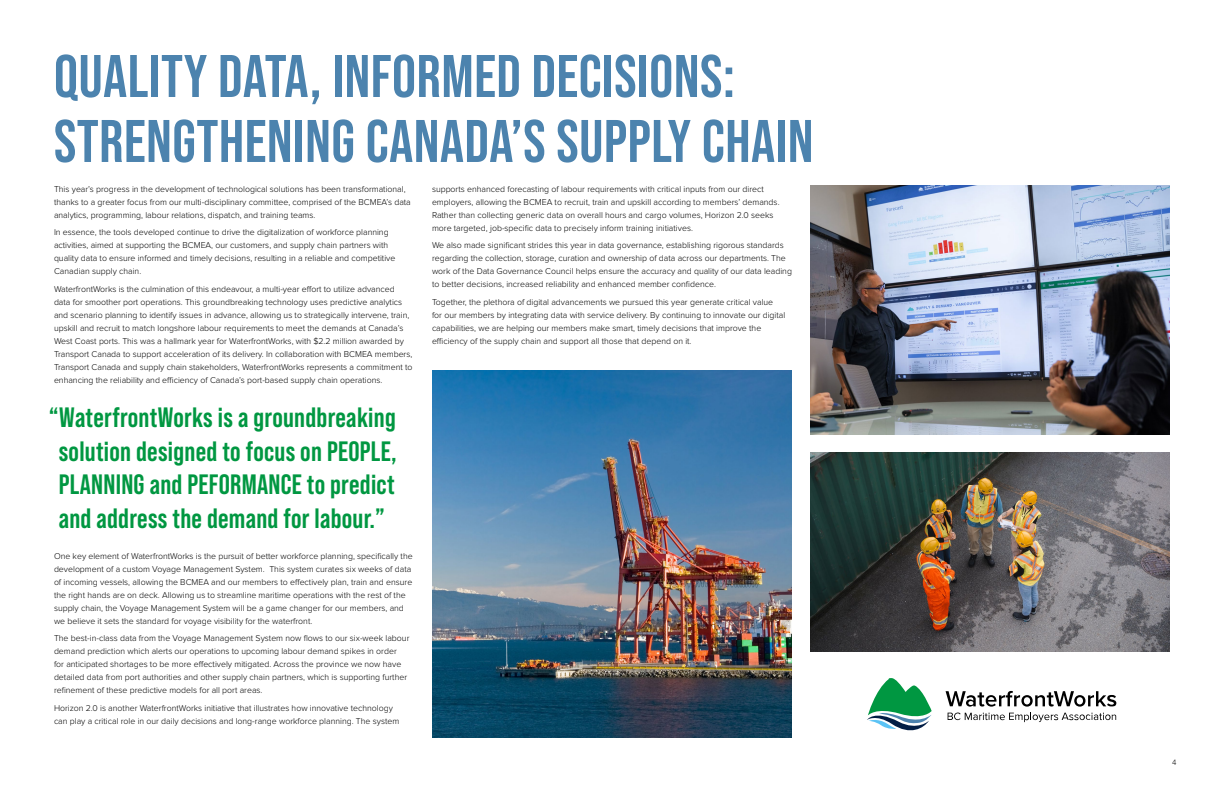
<style>
.page{position:relative;width:1224px;height:792px;background:#fff}
.page>*{position:absolute;margin:0;border:0;box-sizing:border-box;transform-origin:0 0}
.t1{font:700 60px/65px "Bebas Neue Pro";letter-spacing:.01em;color:#4c83ae}
.t2{font:700 28px/33.6px "Bebas Neue Pro";letter-spacing:.01em;color:#009741;text-align:center}
.t3{font:300 8.8px/13px "Proxima Nova";color:#000}
.t4{font:300 8px "Proxima Nova";color:#000}
</style>
<div class="page">
<img style="left:810px;top:185px;width:360px;height:250px">
<img style="left:432px;top:370px;width:360px;height:368px">
<svg style="left:867px;top:678px;width:65px;height:53px"></svg>
<svg style="left:946px;top:691px;width:170px;height:16px"></svg>
<svg style="left:948px;top:713px;width:168px;height:9px"></svg>
<img style="left:810px;top:452px;width:360px;height:200px">
<h1 class="t1" style="left:54px;top:43px;width:761px">QUALITY DATA, INFORMED DECISIONS:<br>STRENGTHENING CANADA’S SUPPLY CHAIN</h1>
<p class="t3" style="left:54px;top:183px;width:358px">This year’s progress in the development of technological solutions has been transformational, thanks to a greater focus from our multi-disciplinary committee, comprised of the BCMEA’s data analytics, programming, labour relations, dispatch, and training teams.</p>
<p class="t3" style="left:54px;top:226px;width:343px">In essence, the tools developed continue to drive the digitalization of workforce planning activities, aimed at supporting the BCMEA, our customers, and supply chain partners with quality data to ensure informed and timely decisions, resulting in a reliable and competitive Canadian supply chain.</p>
<p class="t3" style="left:54px;top:283px;width:360px">WaterfrontWorks is the culmination of this endeavour, a multi-year effort to utilize advanced data for smoother port operations. This groundbreaking technology uses predictive analytics and scenario planning to identify issues in advance, allowing us to strategically intervene, train, upskill and recruit to match longshore labour requirements to meet the demands at Canada’s West Coast ports. This was a hallmark year for WaterfrontWorks, with $2.2 million awarded by Transport Canada to support acceleration of its delivery. In collaboration with BCMEA members, Transport Canada and supply chain stakeholders, WaterfrontWorks represents a commitment to enhancing the reliability and efficiency of Canada’s port-based supply chain operations.</p>
<h2 class="t2" style="left:49px;top:400px;width:350px">“WaterfrontWorks is a groundbreaking solution designed to focus on PEOPLE, PLANNING and PEFORMANCE to predict and address the demand for labour.”</h2>
<p class="t3" style="left:54px;top:550px;width:360px">One key element of WaterfrontWorks is the pursuit of better workforce planning, specifically the development of a custom Voyage Management System. This system curates six weeks of data of incoming vessels, allowing the BCMEA and our members to effectively plan, train and ensure the right hands are on deck. Allowing us to streamline maritime operations with the rest of the supply chain, the Voyage Management System will be a game changer for our members, and we believe it sets the standard for voyage visibility for the waterfront.</p>
<p class="t3" style="left:54px;top:632px;width:357px">The best-in-class data from the Voyage Management System now flows to our six-week labour demand prediction which alerts our operations to upcoming labour demand spikes in order<br>for anticipated shortages to be more effectively mitigated. Across the province we now have detailed data from port authorities and other supply chain partners, which is supporting further refinement of these predictive models for all port areas.</p>
<p class="t3" style="left:54px;top:702px;width:347px">Horizon 2.0 is another WaterfrontWorks initiative that illustrates how innovative technology can play a critical role in our daily decisions and long-range workforce planning. The system</p>
<p class="t3" style="left:432px;top:183px;width:349px">supports enhanced forecasting of labour requirements with critical inputs from our direct employers, allowing the BCMEA to recruit, train and upskill according to members’ demands.<br>Rather than collecting generic data on overall hours and cargo volumes, Horizon 2.0 seeks more targeted, job-specific data to precisely inform training initiatives.</p>
<p class="t3" style="left:432px;top:239px;width:362px">We also made significant strides this year in data governance, establishing rigorous standards regarding the collection, storage, curation and ownership of data across our departments. The work of the Data Governance Council helps ensure the accuracy and quality of our data leading to better decisions, increased reliability and enhanced member confidence.</p>
<p class="t3" style="left:432px;top:296px;width:355px">Together, the plethora of digital advancements we pursued this year generate critical value for our members by integrating data with service delivery. By continuing to innovate our digital capabilities, we are helping our members make smart, timely decisions that improve the efficiency of the supply chain and support all those that depend on it.</p>
<p class="t4" style="left:1172px;top:759px;width:6px">4</p>
</div>
